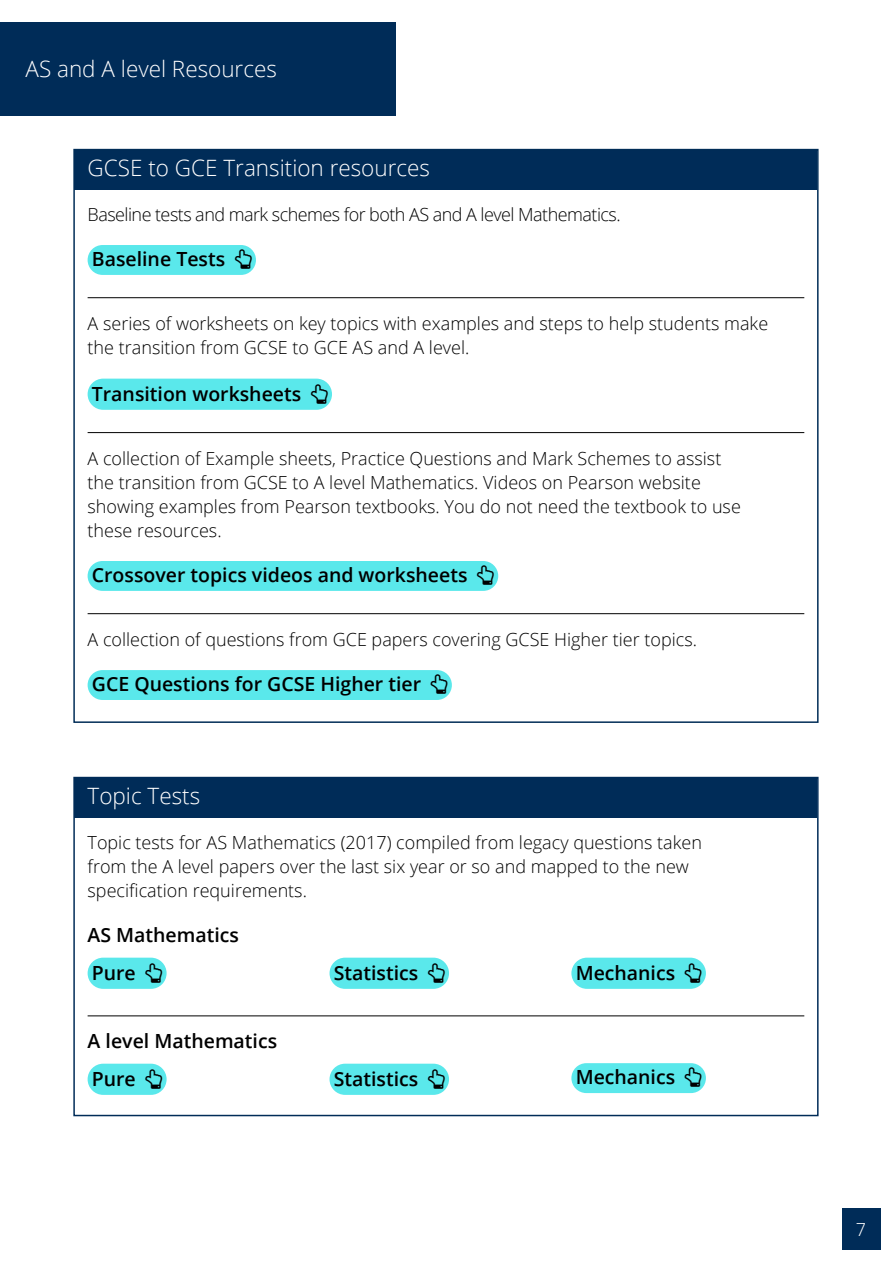
<style>
.page{position:relative;width:893px;height:1263px;background:#fff}
.page>*{position:absolute;margin:0;border:0;box-sizing:border-box;transform-origin:0 0}
.t1{font:300 22.5px "Open Sans";color:#fff}
.t2{font:600 19.5px/38px "Open Sans";color:#000}
.t3{font:300 18px/24px "Open Sans";color:#000}
.t4{font:300 18px "Open Sans";letter-spacing:-.03em;color:#000}
.t5{font:300 18px "Open Sans";color:#fff}
</style>
<div class="page">
<div style="left:842px;top:1208px;width:38px;height:42px;background:#002c58"></div>
<div style="left:0;top:22px;width:395px;height:94px;background:#002c58"></div>
<div style="left:75px;top:150px;width:742px;height:40px;background:#002c58"></div>
<div style="left:88px;top:245px;width:168px;height:30px;background:#5ae8eb;border-radius:15px"></div>
<hr style="left:88px;top:297px;width:716px;height:1px;background:#000">
<div style="left:88px;top:379px;width:244px;height:31px;background:#5ae8eb;border-radius:16px"></div>
<hr style="left:88px;top:432px;width:716px;height:1px;background:#000">
<div style="left:88px;top:561px;width:410px;height:30px;background:#5ae8eb;border-radius:15px"></div>
<hr style="left:88px;top:613px;width:716px;height:1px;background:#000">
<div style="left:88px;top:670px;width:364px;height:30px;background:#5ae8eb;border-radius:15px"></div>
<div style="left:75px;top:778px;width:742px;height:40px;background:#002c58"></div>
<div style="left:88px;top:958px;width:79px;height:31px;background:#5ae8eb;border-radius:16px"></div>
<div style="left:329px;top:958px;width:120px;height:31px;background:#5ae8eb;border-radius:16px"></div>
<div style="left:571px;top:958px;width:135px;height:31px;background:#5ae8eb;border-radius:16px"></div>
<hr style="left:88px;top:1016px;width:716px;height:1px;background:#000">
<div style="left:88px;top:1064px;width:79px;height:31px;background:#5ae8eb;border-radius:16px"></div>
<div style="left:329px;top:1064px;width:120px;height:31px;background:#5ae8eb;border-radius:16px"></div>
<div style="left:571px;top:1063px;width:135px;height:30px;background:#5ae8eb;border-radius:15px"></div>
<div style="left:73px;top:777px;width:746px;height:339px;border:2px solid #002c58"></div>
<p class="t1" style="left:26px;top:54px;width:253px">AS and A level Resources</p>
<p class="t1" style="left:88px;top:152px;width:344px">GCSE to GCE Transition resources</p>
<p class="t4" style="left:88px;top:202px;width:535px">Baseline tests and mark schemes for both AS and A level Mathematics.</p>
<p class="t2" style="left:92px;top:240px;width:135px">Baseline Tests</p>
<p class="t3" style="left:88px;top:311px;width:682px">A series of worksheets on key topics with examples and steps to help students make the transition from GCSE to GCE AS and A level.</p>
<p class="t2" style="left:92px;top:374px;width:211px">Transition worksheets</p>
<p class="t3" style="left:88px;top:446px;width:655px">A collection of Example sheets, Practice Questions and Mark Schemes to assist the transition from GCSE to A level Mathematics. Videos on Pearson website showing examples from Pearson textbooks. You do not need the textbook to use these resources.</p>
<p class="t2" style="left:92px;top:555px;width:377px">Crossover topics videos and worksheets</p>
<p class="t3" style="left:88px;top:627px;width:611px">A collection of questions from GCE papers covering GCSE Higher tier topics.</p>
<p class="t2" style="left:92px;top:665px;width:331px">GCE Questions for GCSE Higher tier</p>
<p class="t1" style="left:88px;top:780px;width:114px">Topic Tests</p>
<p class="t3" style="left:88px;top:830px;width:616px">Topic tests for AS Mathematics (2017) compiled from legacy questions taken from the A level papers over the last six year or so and mapped to the new specification requirements.</p>
<p class="t2" style="left:88px;top:915px;width:153px">AS Mathematics<br>Pure</p>
<p class="t2" style="left:334px;top:953px;width:86px">Statistics</p>
<p class="t2" style="left:576px;top:953px;width:101px">Mechanics</p>
<p class="t2" style="left:88px;top:1021px;width:191px">A level Mathematics<br>Pure</p>
<p class="t2" style="left:334px;top:1059px;width:86px">Statistics</p>
<p class="t2" style="left:576px;top:1058px;width:101px">Mechanics</p>
<p class="t5" style="left:856px;top:1217px;width:12px">7</p>
</div>
